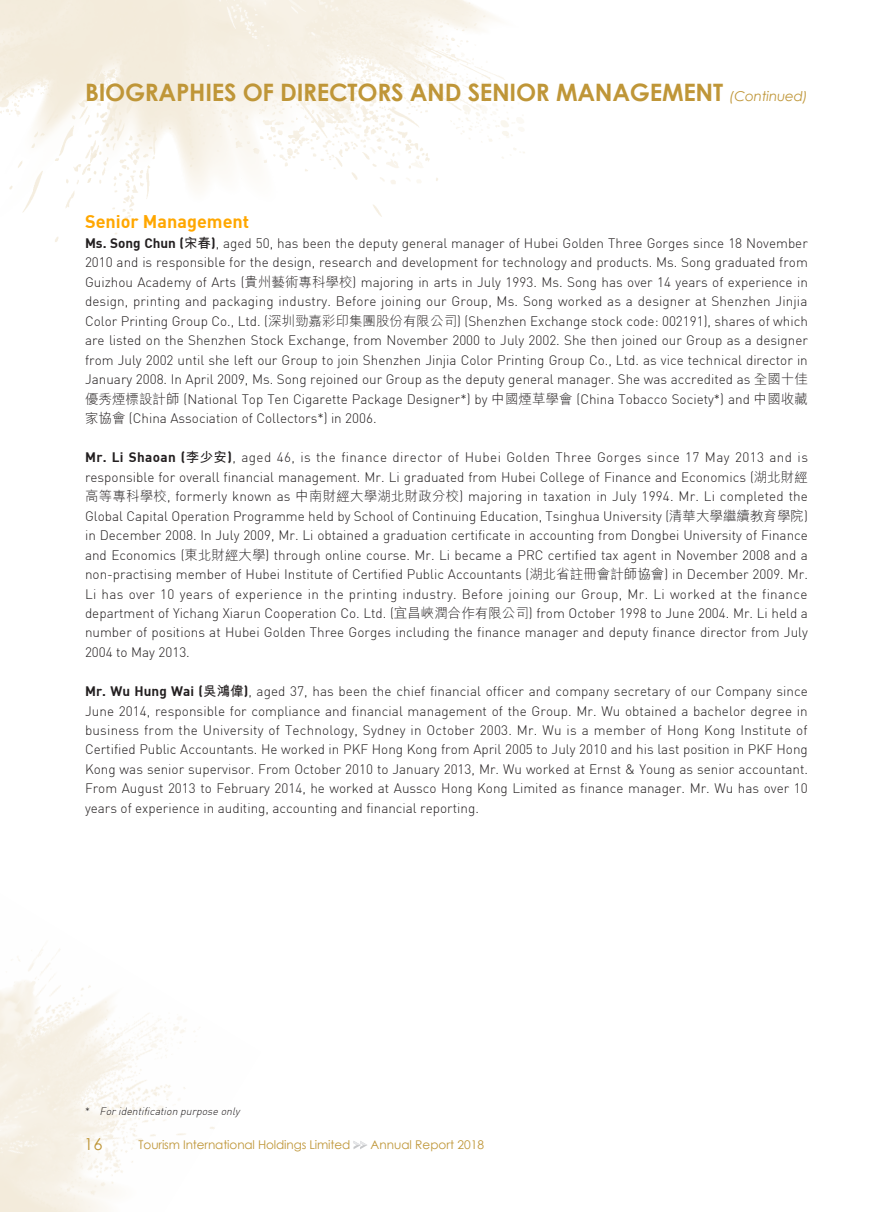
<style>
.page{position:relative;width:893px;height:1212px;background:#fff}
.page>*{position:absolute;margin:0;border:0;box-sizing:border-box;transform-origin:0 0}
.t1{font:700 24px "Century Gothic";letter-spacing:-.01em;color:#bf9638}
.t2{font:18px "DIN Bold";color:#ffa700}
.t3{font:16.5px "Century Gothic";color:#bf9638}
.t4{font:13.5px/19.5px "DIN Light";color:#231f20;text-align:justify}
.t5{font:12px "Century Gothic";letter-spacing:-.01em;color:#bf9638}
.t6{font:italic 10.5px "DIN Light";color:#231f20}
.s1{font-weight:400;font-style:italic;font-size:13.5px}
.s2{font-family:"DIN Bold"}
.s3{font-family:"M Hei HK";font-weight:700}
.s4{font-family:"M Hei HK";font-weight:300}
.s5{font-style:normal}
</style>
<div class="page">
<img style="left:0;top:946px;width:215px;height:266px">
<img style="left:0;top:0;width:525px;height:246px">
<svg style="left:353px;top:1141px;width:14px;height:8px"></svg>
<h1 class="t1" style="left:85px;top:74px;width:724px">BIOGRAPHIES OF DIRECTORS AND SENIOR MANAGEMENT <span class="s1">(Continued)</span></h1>
<h2 class="t2" style="left:85px;top:210px;width:166px">Senior Management</h2>
<p class="t4" style="left:85px;top:233px;width:724px"><span class="s2">Ms. Song Chun (</span><span class="s3">宋春</span><span class="s2">)</span>, aged 50, has been the deputy general manager of Hubei Golden Three Gorges since 18 November 2010 and is responsible for the design, research and development for technology and products. Ms. Song graduated from Guizhou Academy of Arts (<span class="s4">貴州藝術專科學校</span>) majoring in arts in July 1993. Ms. Song has over 14 years of experience in design, printing and packaging industry. Before joining our Group, Ms. Song worked as a designer at Shenzhen Jinjia Color Printing Group Co., Ltd. (<span class="s4">深圳勁嘉彩印集團股份有限公司</span>) (Shenzhen Exchange stock code: 002191), shares of which are listed on the Shenzhen Stock Exchange, from November 2000 to July 2002. She then joined our Group as a designer from July 2002 until she left our Group to join Shenzhen Jinjia Color Printing Group Co., Ltd. as vice technical director in January 2008. In April 2009, Ms. Song rejoined our Group as the deputy general manager. She was accredited as <span class="s4">全國十佳優秀煙標設計師</span> (National Top Ten Cigarette Package Designer*) by <span class="s4">中國煙草學會</span> (China Tobacco Society*) and <span class="s4">中國收藏家協會</span> (China Association of Collectors*) in 2006.</p>
<p class="t4" style="left:85px;top:447px;width:724px"><span class="s2">Mr. Li Shaoan (</span><span class="s3">李少安</span><span class="s2">)</span>, aged 46, is the finance director of Hubei Golden Three Gorges since 17 May 2013 and is responsible for overall financial management. Mr. Li graduated from Hubei College of Finance and Economics (<span class="s4">湖北財經高等專科學校</span>, formerly known as <span class="s4">中南財經大學湖北財政分校</span>) majoring in taxation in July 1994. Mr. Li completed the Global Capital Operation Programme held by School of Continuing Education, Tsinghua University (<span class="s4">清華大學繼續教育學院</span>) in December 2008. In July 2009, Mr. Li obtained a graduation certificate in accounting from Dongbei University of Finance and Economics (<span class="s4">東北財經大學</span>) through online course. Mr. Li became a PRC certified tax agent in November 2008 and a non-practising member of Hubei Institute of Certified Public Accountants (<span class="s4">湖北省註冊會計師協會</span>) in December 2009. Mr.<br>Li has over 10 years of experience in the printing industry. Before joining our Group, Mr. Li worked at the finance department of Yichang Xiarun Cooperation Co. Ltd. (<span class="s4">宜昌峽潤合作有限公司</span>) from October 1998 to June 2004. Mr. Li held a number of positions at Hubei Golden Three Gorges including the finance manager and deputy finance director from July 2004 to May 2013.</p>
<p class="t4" style="left:85px;top:681px;width:724px"><span class="s2">Mr. Wu Hung Wai (</span><span class="s3">吳鴻偉</span><span class="s2">)</span>, aged 37, has been the chief financial officer and company secretary of our Company since June 2014, responsible for compliance and financial management of the Group. Mr. Wu obtained a bachelor degree in business from the University of Technology, Sydney in October 2003. Mr. Wu is a member of Hong Kong Institute of Certified Public Accountants. He worked in PKF Hong Kong from April 2005 to July 2010 and his last position in PKF Hong Kong was senior supervisor. From October 2010 to January 2013, Mr. Wu worked at Ernst &amp; Young as senior accountant.<br>From August 2013 to February 2014, he worked at Aussco Hong Kong Limited as finance manager. Mr. Wu has over 10 years of experience in auditing, accounting and financial reporting.</p>
<p class="t6" style="left:85px;top:1104px;width:159px"><span class="s5">*</span> Foridentification purpose only</p>
<p class="t3" style="left:84px;top:1132px;width:20px">16</p>
<p class="t5" style="left:139px;top:1136px;width:213px">Tourism International Holdings Limited</p>
<p class="t5" style="left:371px;top:1136px;width:115px">Annual Report 2018</p>
</div>
